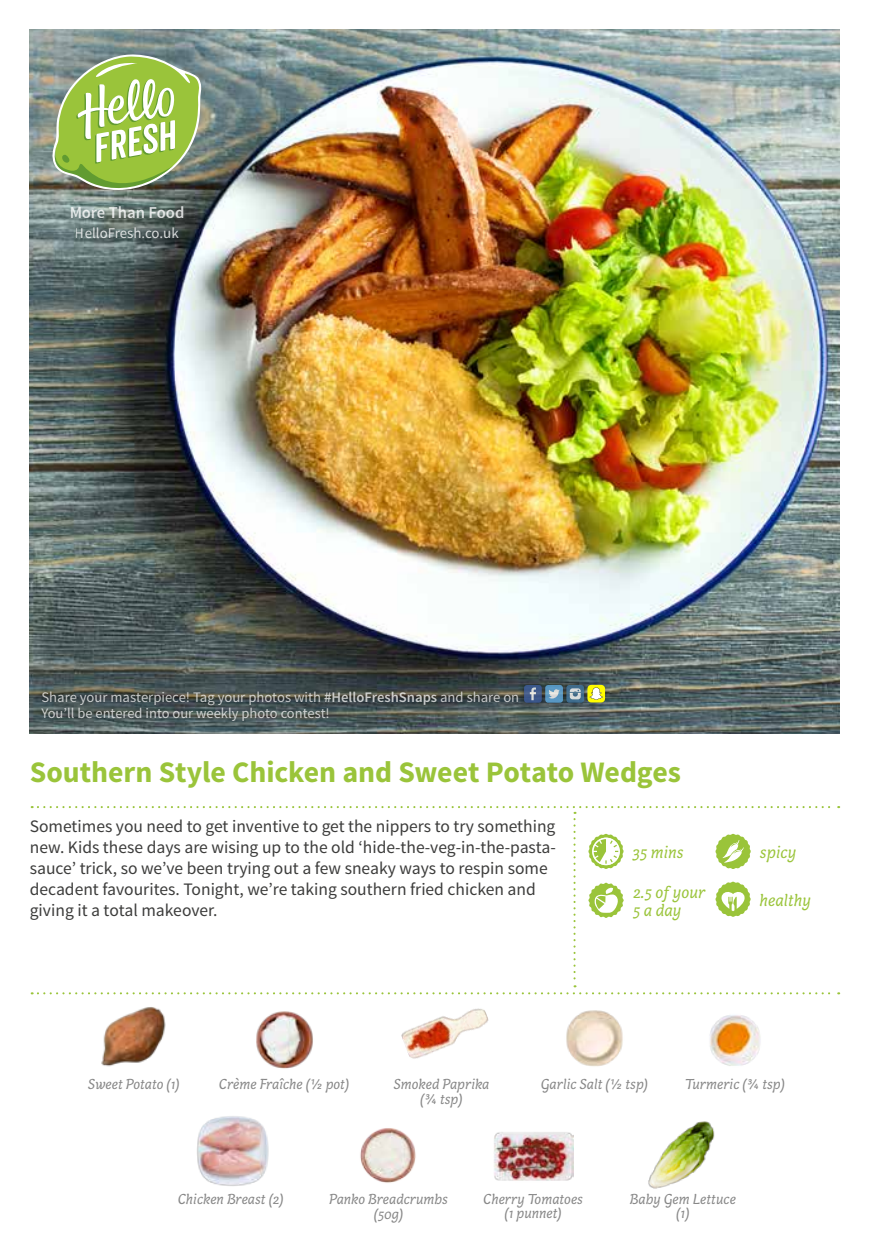
<style>
.page{position:relative;width:869px;height:1241px;background:#fff}
.page>*{position:absolute;margin:0;border:0;box-sizing:border-box;transform-origin:0 0}
.t1{font:700 29.75px "Source Sans Pro";letter-spacing:-.005em;color:#9ac43a}
.t2{font:17.5px/21px "Source Sans Pro";color:#3c3c3b}
.t3{font:italic 17.5px/18.4px "Capucine Basic";color:#9ac43a}
.t4{font:600 16.62px "Source Sans Pro";color:#fff}
.t5{font:italic 14.88px/14.5px "Capucine Basic";color:#878787;text-align:center}
.t6{font:14.88px "Source Sans Pro";color:#fff}
.t7{font:14.53px/16.4px "Source Sans Pro";color:#ededed}
.s1{font-weight:600}
</style>
<div class="page">
<svg style="left:32px;top:806px;width:806px;height:7px"></svg>
<img style="left:401px;top:994px;width:91px;height:65px">
<img style="left:566px;top:1010px;width:57px;height:57px">
<img style="left:710px;top:1015px;width:51px;height:51px">
<img style="left:197px;top:1116px;width:72px;height:70px">
<img style="left:360px;top:1128px;width:56px;height:55px">
<img style="left:494px;top:1132px;width:79px;height:49px">
<img style="left:256px;top:1011px;width:57px;height:58px">
<img style="left:648px;top:1121px;width:67px;height:68px">
<img style="left:101px;top:1007px;width:65px;height:60px">
<img style="left:30px;top:30px;width:808px;height:703px">
<div style="left:37px;top:679px;width:552px;height:46px;background:#000;opacity:.75"></div>
<svg style="left:524px;top:685px;width:17px;height:17px"></svg>
<svg style="left:529px;top:687px;width:6px;height:13px"></svg>
<svg style="left:566px;top:685px;width:18px;height:17px"></svg>
<svg style="left:569px;top:688px;width:11px;height:11px"></svg>
<svg style="left:545px;top:685px;width:17px;height:17px"></svg>
<svg style="left:548px;top:689px;width:11px;height:9px"></svg>
<svg style="left:587px;top:684px;width:17px;height:18px"></svg>
<svg style="left:48px;top:54px;width:153px;height:147px"></svg>
<svg style="left:32px;top:819px;width:806px;height:175px"></svg>
<p class="t4" style="left:69px;top:201px;width:116px">More Than Food</p>
<p class="t6" style="left:75px;top:224px;width:105px">HelloFresh.co.uk</p>
<p class="t7" style="left:41px;top:688px;width:479px">Share your masterpiece! Tag your photos with <span class="s1">#HelloFreshSnaps</span> and share on<br>You’ll be entered into our weekly photo contest!</p>
<h1 class="t1" style="left:30px;top:752px;width:652px">Southern Style Chicken and Sweet Potato Wedges</h1>
<p class="t2" style="left:30px;top:816px;width:527px">Sometimes you need to get inventive to get the nippers to try something new. Kids these days are wising up to the old ‘hide-the-veg-in-the-pasta&shy;sauce’ trick, so we’ve been trying out a few sneaky ways to respin some decadent favourites. Tonight, we’re taking southern fried chicken and giving it a total makeover.</p>
<p class="t3" style="left:632px;top:843px;width:53px">35 mins</p>
<p class="t3" style="left:632px;top:883px;width:74px">2.5 of your<br>5 a day</p>
<p class="t3" style="left:759px;top:843px;width:38px">spicy</p>
<p class="t3" style="left:759px;top:891px;width:53px">healthy</p>
<p class="t5" style="left:88px;top:1077px;width:93px">Sweet Potato (1)</p>
<p class="t5" style="left:219px;top:1077px;width:132px">Crème Fraîche (1/2 pot)</p>
<p class="t5" style="left:393px;top:1077px;width:97px">Smoked Paprika (3/4 tsp)</p>
<p class="t5" style="left:540px;top:1077px;width:109px">Garlic Salt (1/2 tsp)</p>
<p class="t5" style="left:684px;top:1077px;width:101px">Turmeric (3/4 tsp)</p>
<p class="t5" style="left:178px;top:1192px;width:107px">Chicken Breast (2)</p>
<p class="t5" style="left:329px;top:1192px;width:120px">Panko Breadcrumbs (50g)</p>
<p class="t5" style="left:483px;top:1192px;width:101px">Cherry Tomatoes (1 punnet)</p>
<p class="t5" style="left:629px;top:1192px;width:107px">Baby Gem Lettuce (1)</p>
</div>
